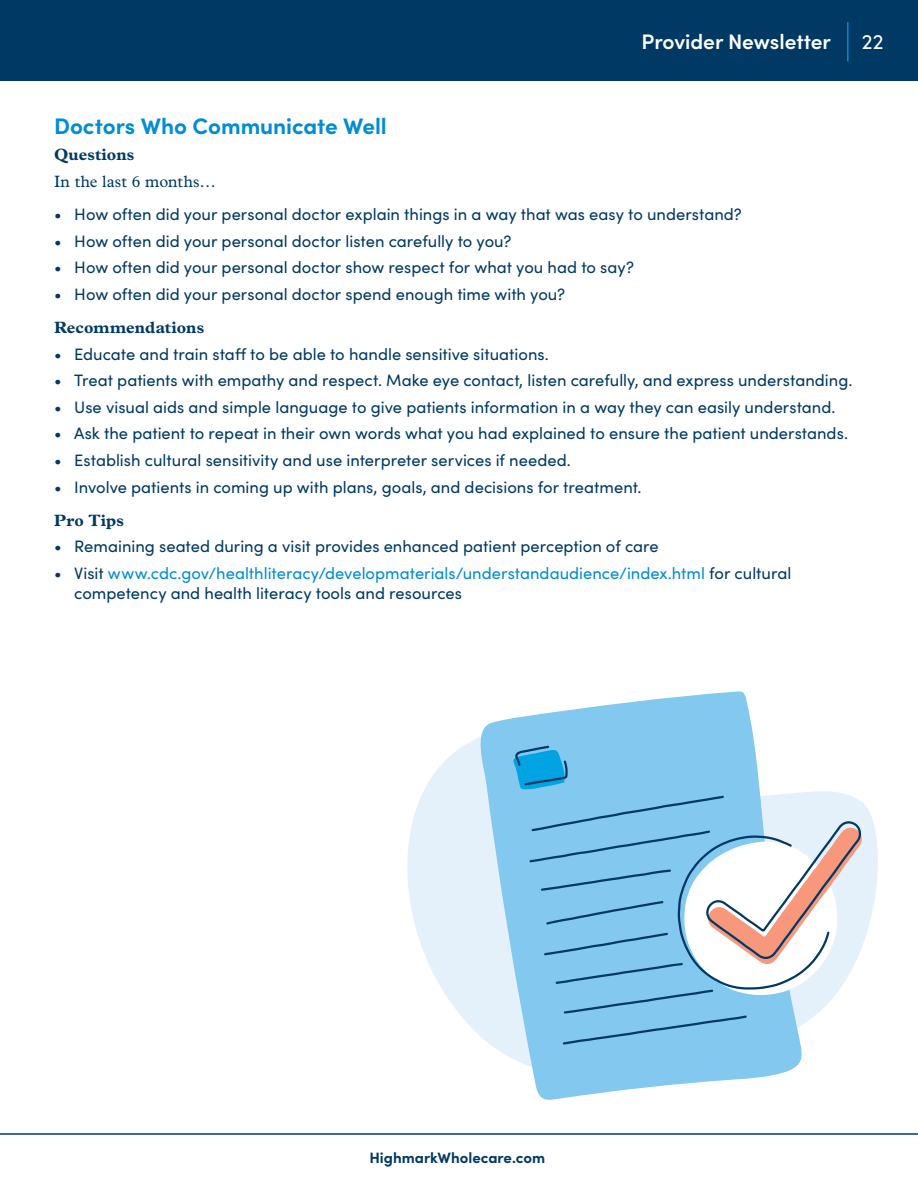
<style>
.page{position:relative;width:918px;height:1188px;background:#fff}
.page>*{position:absolute;margin:0;border:0;box-sizing:border-box;transform-origin:0 0}
.t1{font:700 22.5px "Sofia Pro";letter-spacing:-.005em;color:#008dd1}
.t2{font:600 21px "Sofia Pro";color:#fff}
.t3{font:21px "Sofia Pro";color:#fff}
.t4{font:16.5px "Sofia Pro";color:#003963}
.t5{font:16.5px/19.8px "Sofia Pro";color:#008dd1}
.t6{font:700 16.5px "Plantin MT Pro";letter-spacing:.005em;color:#003963}
.t7{font:16.5px "Plantin MT Pro";letter-spacing:.005em;color:#003963}
.t8{font:700 15px "Sofia Pro";color:#003963}
.s1{color:#003963}
</style>
<div class="page">
<div style="left:0;top:0;width:918px;height:81px;background:#003963"></div>
<hr style="left:847px;top:22px;width:2px;height:39px;background:#008dd1">
<svg style="left:407px;top:741px;width:471px;height:287px;fill:#e4f0fa"></svg>
<hr style="left:0;top:1133px;width:918px;height:2px;background:#003963">
<svg style="left:472px;top:691px;width:331px;height:409px;fill:#82c8ef"></svg>
<svg style="left:528px;top:794px;width:220px;height:252px;background:#7abfe6"></svg>
<svg style="left:676px;top:820px;width:187px;height:175px"></svg>
<svg style="left:513px;top:744px;width:56px;height:45px;background:#2ba6db"></svg>
<p class="t2" style="left:642px;top:26px;width:191px">Provider Newsletter</p>
<p class="t3" style="left:862px;top:26px;width:23px">22</p>
<h1 class="t1" style="left:54px;top:109px;width:334px">Doctors Who Communicate Well</h1>
<p class="t6" style="left:54px;top:145px;width:82px">Questions</p>
<p class="t7" style="left:54px;top:172px;width:163px">In the last 6 months…</p>
<p class="t4" style="left:54px;top:203px;width:689px">• How often did your personal doctor explain things in a way that was easy to understand?</p>
<p class="t4" style="left:54px;top:229px;width:459px">• How often did your personal doctor listen carefully to you?</p>
<p class="t4" style="left:54px;top:256px;width:582px">• How often did your personal doctor show respect for what you had to say?</p>
<p class="t4" style="left:54px;top:282px;width:513px">• How often did your personal doctor spend enough time with you?</p>
<p class="t6" style="left:54px;top:318px;width:152px">Recommendations</p>
<p class="t4" style="left:54px;top:342px;width:496px">• Educate and train staff to be able to handle sensitive situations.</p>
<p class="t4" style="left:54px;top:369px;width:800px">• Treat patients with empathy and respect. Make eye contact, listen carefully, and express understanding.</p>
<p class="t4" style="left:54px;top:395px;width:783px">• Use visual aids and simple language to give patients information in a way they can easily understand.</p>
<p class="t4" style="left:54px;top:422px;width:796px">• Ask the patient to repeat in their own words what you had explained to ensure the patient understands.</p>
<p class="t4" style="left:54px;top:448px;width:518px">• Establish cultural sensitivity and use interpreter services if needed.</p>
<p class="t4" style="left:54px;top:475px;width:589px">• Involve patients in coming up with plans, goals, and decisions for treatment.</p>
<p class="t6" style="left:54px;top:510px;width:71px">Pro Tips</p>
<p class="t4" style="left:54px;top:535px;width:606px">• Remaining seated during a visit provides enhanced patient perception of care</p>
<p class="t5" style="left:74px;top:562px;width:719px;text-indent:-20px"><span class="s1">• Visit</span> www.cdc.gov/healthliteracy/developmaterials/understandaudience/index.html <span class="s1">for cultural competency and health literacy tools and resources</span></p>
<p class="t8" style="left:369px;top:1146px;width:177px">HighmarkWholecare.com</p>
</div>
